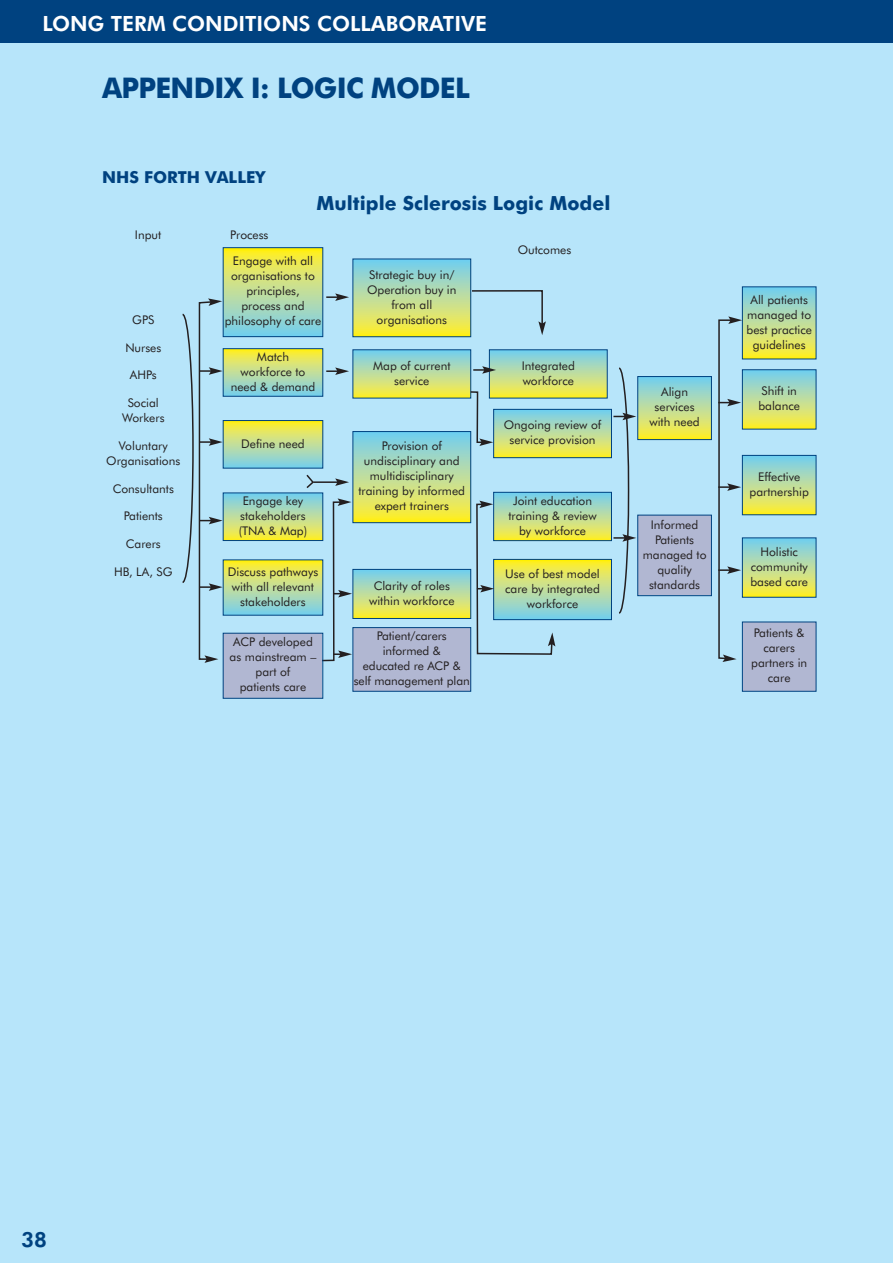
<style>
.page{position:relative;width:893px;height:1263px;background:#b7e5fa}
.page>*{position:absolute;margin:0;border:0;box-sizing:border-box;transform-origin:0 0}
.t1{font:700 28.5px "Futura BT";letter-spacing:-.025em;color:#004280}
.t2{font:800 21px "Futura BT";color:#fff}
.t3{font:800 21px "Futura BT";color:#004280}
.t4{font:700 19.5px "Futura BT";color:#004280}
.t5{font:700 16.5px "Futura BT";color:#004280}
.t6{font:12px/15px "Futura BT";color:#231f20;text-align:center}
</style>
<div class="page">
<div style="left:0;top:0;width:893px;height:43px;background:#004280"></div>
<svg style="left:225px;top:249px;width:96px;height:86px"></svg>
<div style="left:223px;top:247px;width:100px;height:90px;border:1px solid #004280"></div>
<svg style="left:225px;top:350px;width:96px;height:45px"></svg>
<div style="left:223px;top:348px;width:100px;height:49px;border:1px solid #004280"></div>
<svg style="left:225px;top:422px;width:96px;height:44px"></svg>
<div style="left:223px;top:420px;width:100px;height:48px;border:1px solid #004280"></div>
<svg style="left:225px;top:494px;width:96px;height:45px"></svg>
<div style="left:223px;top:492px;width:100px;height:49px;border:1px solid #004280"></div>
<svg style="left:225px;top:561px;width:95px;height:53px"></svg>
<div style="left:223px;top:559px;width:100px;height:57px;border:1px solid #004280"></div>
<svg style="left:354px;top:261px;width:115px;height:74px"></svg>
<svg style="left:354px;top:351px;width:115px;height:45px"></svg>
<div style="left:352px;top:349px;width:119px;height:49px;border:1px solid #004280"></div>
<svg style="left:491px;top:351px;width:115px;height:45px"></svg>
<div style="left:489px;top:349px;width:119px;height:49px;border:1px solid #004280"></div>
<svg style="left:639px;top:378px;width:71px;height:60px"></svg>
<div style="left:637px;top:376px;width:75px;height:64px;border:1px solid #004280"></div>
<svg style="left:744px;top:288px;width:70px;height:69px"></svg>
<svg style="left:744px;top:371px;width:70px;height:56px"></svg>
<div style="left:742px;top:369px;width:74px;height:60px;border:1px solid #004280"></div>
<svg style="left:744px;top:457px;width:70px;height:56px"></svg>
<div style="left:742px;top:455px;width:74px;height:60px;border:1px solid #004280"></div>
<svg style="left:744px;top:539px;width:70px;height:57px"></svg>
<div style="left:742px;top:537px;width:74px;height:61px;border:1px solid #004280"></div>
<div style="left:638px;top:515px;width:73px;height:80px;background:#b1b7d2"></div>
<div style="left:637px;top:515px;width:75px;height:81px;border:1px solid #004280"></div>
<svg style="left:495px;top:411px;width:115px;height:45px"></svg>
<div style="left:493px;top:409px;width:119px;height:49px;border:1px solid #004280"></div>
<svg style="left:495px;top:494px;width:115px;height:45px"></svg>
<div style="left:493px;top:492px;width:119px;height:49px;border:1px solid #004280"></div>
<svg style="left:555px;top:561px;width:55px;height:57px"></svg>
<div style="left:493px;top:559px;width:119px;height:61px;border:1px solid #004280"></div>
<svg style="left:354px;top:433px;width:115px;height:88px"></svg>
<div style="left:352px;top:431px;width:119px;height:92px;border:1px solid #004280"></div>
<svg style="left:354px;top:571px;width:115px;height:46px"></svg>
<div style="left:352px;top:569px;width:119px;height:50px;border:1px solid #004280"></div>
<div style="left:353px;top:628px;width:117px;height:63px;background:#b1b7d2"></div>
<div style="left:352px;top:627px;width:119px;height:65px;border:1px solid #004280"></div>
<div style="left:743px;top:622px;width:73px;height:69px;background:#b1b7d2"></div>
<div style="left:742px;top:622px;width:74px;height:70px;border:1px solid #004280"></div>
<svg style="left:473px;top:366px;width:23px;height:8px"></svg>
<svg style="left:326px;top:293px;width:23px;height:8px"></svg>
<svg style="left:326px;top:367px;width:23px;height:8px"></svg>
<hr style="left:313px;top:481px;width:25px;height:2px;background:#231f20">
<svg style="left:335px;top:478px;width:14px;height:8px"></svg>
<svg style="left:718px;top:316px;width:24px;height:346px"></svg>
<svg style="left:476px;top:501px;width:79px;height:154px"></svg>
<svg style="left:306px;top:474px;width:9px;height:14px"></svg>
<svg style="left:470px;top:289px;width:76px;height:46px"></svg>
<svg style="left:469px;top:390px;width:24px;height:56px"></svg>
<svg style="left:320px;top:498px;width:32px;height:164px"></svg>
<svg style="left:182px;top:298px;width:41px;height:365px"></svg>
<svg style="left:613px;top:367px;width:23px;height:247px"></svg>
<div style="left:224px;top:634px;width:98px;height:64px;background:#b1b7d2"></div>
<div style="left:223px;top:633px;width:100px;height:66px;border:1px solid #004280"></div>
<h2 class="t2" style="left:43px;top:15px;width:446px">LONG TERM CONDITIONS COLLABORATIVE</h2>
<h1 class="t1" style="left:102px;top:77px;width:369px">APPENDIX I: LOGIC MODEL</h1>
<h3 class="t5" style="left:102px;top:170px;width:165px">NHS FORTH VALLEY</h3>
<p class="t6" style="left:135px;top:228px;width:28px">Input</p>
<p class="t6" style="left:230px;top:228px;width:40px">Process</p>
<h3 class="t4" style="left:317px;top:196px;width:295px">Multiple Sclerosis Logic Model</h3>
<p class="t6" style="left:518px;top:243px;width:55px">Outcomes</p>
<p class="t6" style="left:132px;top:313px;width:24px">GPS</p>
<p class="t6" style="left:125px;top:341px;width:37px">Nurses</p>
<p class="t6" style="left:130px;top:369px;width:28px">AHPs</p>
<p class="t6" style="left:122px;top:396px;width:44px">Social<br>Workers</p>
<p class="t6" style="left:106px;top:439px;width:75px">Voluntary<br>Organisations</p>
<p class="t6" style="left:113px;top:482px;width:63px">Consultants</p>
<p class="t6" style="left:124px;top:510px;width:41px">Patients</p>
<p class="t6" style="left:126px;top:537px;width:36px">Carers</p>
<p class="t6" style="left:114px;top:565px;width:60px">HB, LA, SG</p>
<p class="t6" style="left:225px;top:255px;width:98px">Engage with all organisations to principles,<br>process and philosophy of care</p>
<p class="t6" style="left:231px;top:350px;width:86px">Match workforce to need &amp; demand</p>
<p class="t6" style="left:241px;top:437px;width:65px">Define need</p>
<p class="t6" style="left:239px;top:494px;width:70px">Engage key stakeholders (TNA &amp; Map)</p>
<p class="t6" style="left:228px;top:565px;width:92px">Discuss pathways with all relevant stakeholders</p>
<p class="t6" style="left:230px;top:636px;width:88px">ACP developed as mainstream – part of<br>patients care</p>
<p class="t6" style="left:367px;top:268px;width:91px">Strategic buy in/<br>Operation buy in from all organisations</p>
<p class="t6" style="left:373px;top:359px;width:79px">Map of current service</p>
<p class="t6" style="left:522px;top:359px;width:55px;text-align:left">Integrated workforce</p>
<p class="t6" style="left:746px;top:293px;width:67px">All patients managed to best practice guidelines</p>
<p class="t6" style="left:758px;top:384px;width:43px;text-align:left">Shift in balance</p>
<p class="t6" style="left:649px;top:386px;width:52px">Align services with need</p>
<p class="t6" style="left:504px;top:418px;width:99px">Ongoing review of service provision</p>
<p class="t6" style="left:358px;top:440px;width:108px">Provision of undisciplinary and multidisciplinary training by informed expert trainers</p>
<p class="t6" style="left:749px;top:470px;width:61px">Effective partnership</p>
<p class="t6" style="left:508px;top:494px;width:90px">Joint education training &amp; review by workforce</p>
<p class="t6" style="left:505px;top:567px;width:96px">Use of best model care by integrated workforce</p>
<p class="t6" style="left:643px;top:518px;width:65px">Informed<br>Patients managed to quality standards</p>
<p class="t6" style="left:750px;top:545px;width:59px">Holistic community based care</p>
<p class="t6" style="left:369px;top:579px;width:87px">Clarity of roles within workforce</p>
<p class="t6" style="left:354px;top:629px;width:118px">Patient/carers informed &amp;<br>educated re ACP &amp; self management plan</p>
<p class="t6" style="left:751px;top:627px;width:58px">Patients &amp; carers partners in care</p>
<h2 class="t3" style="left:21px;top:1231px;width:27px">38</h2>
</div>
